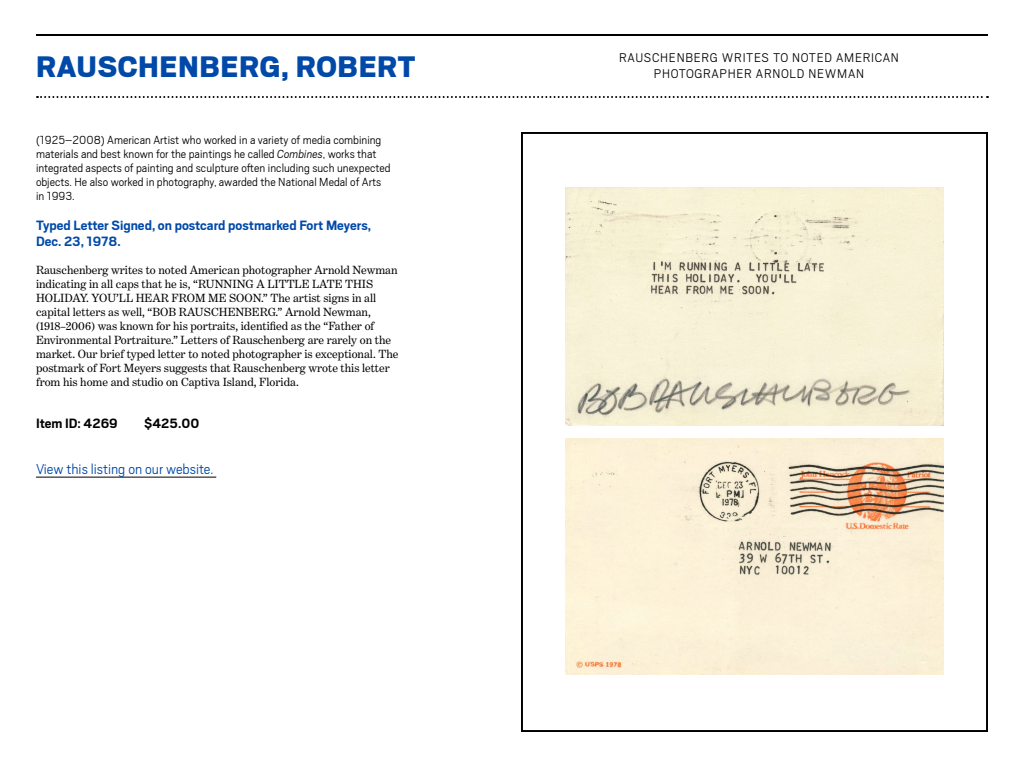
<style>
.page{position:relative;width:1024px;height:768px;background:#fff}
.page>*{position:absolute;margin:0;border:0;box-sizing:border-box;transform-origin:0 0}
.t1{font:900 33px "Scout";letter-spacing:.02em;color:#0049a9}
.t2{font:300 16px "Scout";color:#0049a9}
.t3{font:700 15px/16px "Scout";color:#0049a9}
.t4{font:700 15px "Scout";color:#000}
.t5{font:300 14px/16px "Scout";letter-spacing:.05em;color:#000;text-align:center}
.t6{font:300 13px/14px "Scout";color:#000}
.t7{font:12px/14px "Benton Modern";color:#000}
.s1{font-style:italic}
</style>
<div class="page">
<div style="left:521px;top:132px;width:467px;height:600px;border:2px solid #000"></div>
<hr style="left:36px;top:477px;width:180px;height:1px;background:#000">
<hr style="left:36px;top:34px;width:952px;height:2px;background:#000">
<svg style="left:37px;top:96px;width:951px;height:2px"></svg>
<img style="left:566px;top:187px;width:377px;height:239px">
<img style="left:566px;top:438px;width:377px;height:236px">
<h1 class="t1" style="left:36px;top:48px;width:381px">RAUSCHENBERG, ROBERT</h1>
<p class="t5" style="left:619px;top:50px;width:281px">RAUSCHENBERG WRITES TO NOTED AMERICAN<br>PHOTOGRAPHER ARNOLD NEWMAN</p>
<p class="t6" style="left:36px;top:133px;width:356px">(1925–2008) American Artist who worked in a variety of media combining materials and best known for the paintings he called <span class="s1">Combines</span>, works that integrated aspects of painting and sculpture often including such unexpected objects. He also worked in photography, awarded the National Medal of Arts in 1993.</p>
<p class="t3" style="left:36px;top:217px;width:337px">Typed Letter Signed, on postcard postmarked Fort Meyers,<br>Dec. 23, 1978.</p>
<p class="t7" style="left:36px;top:263px;width:364px">Rauschenberg writes to noted American photographer Arnold Newman indicating in all caps that he is, “RUNNING A LITTLE LATE THIS HOLIDAY. YOU’LL HEAR FROM ME SOON.” The artist signs in all capital letters as well, “BOB RAUSCHENBERG.” Arnold Newman, (1918–2006) was known for his portraits, identified as the “Father of Environmental Portraiture.” Letters of Rauschenberg are rarely on the market. Our brief typed letter to noted photographer is exceptional. The postmark of Fort Meyers suggests that Rauschenberg wrote this letter from his home and studio on Captiva Island, Florida.</p>
<p class="t4" style="left:36px;top:415px;width:83px">Item ID: 4269</p>
<p class="t4" style="left:144px;top:415px;width:57px">$425.00</p>
<h2 class="t2" style="left:36px;top:461px;width:179px">View this listing on our website.</h2>
</div>
